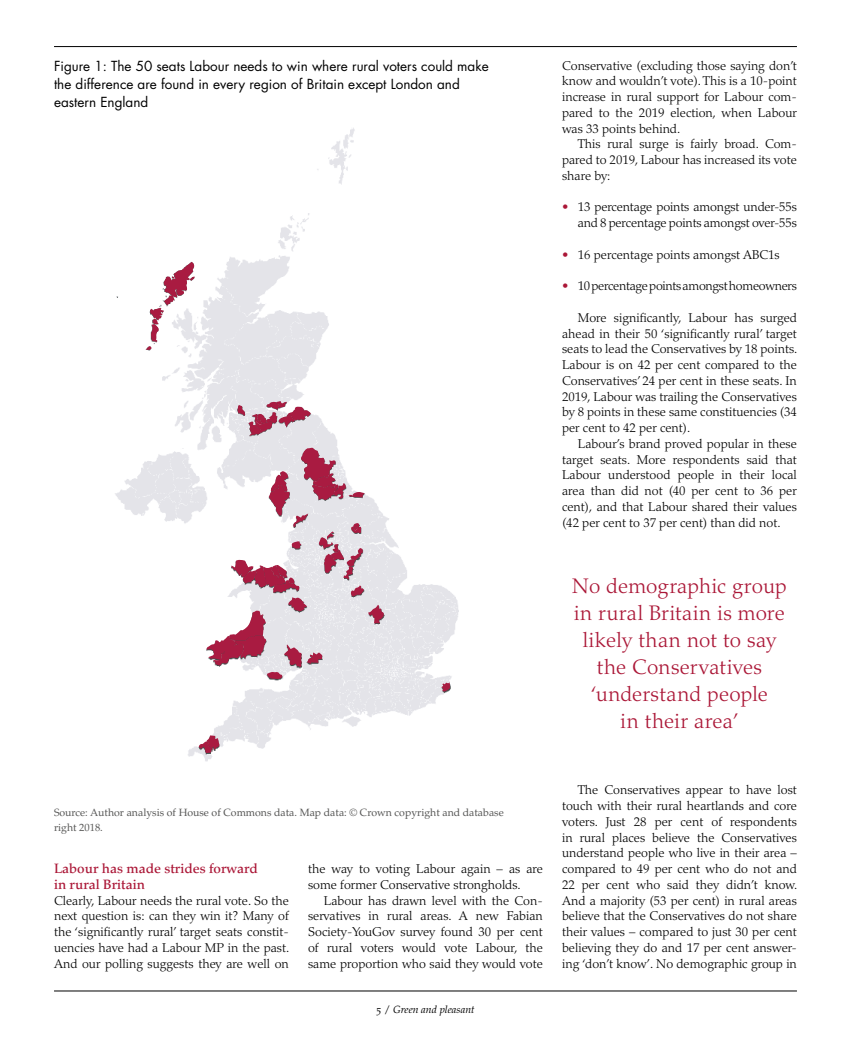
<style>
.page{position:relative;width:851px;height:1042px;background:#fff}
.page>*{position:absolute;margin:0;border:0;box-sizing:border-box;transform-origin:0 0}
.t1{font:300 21px/27px "Palatino LT Std";letter-spacing:.01em;color:#ab1737;text-align:center}
.t2{font:13.5px/18px "Futura Std";color:#000}
.t3{font:500 13.5px/15.8px "Palatino LT Std";color:#ab1737}
.t4{font:300 12.75px/15.8px "Palatino LT Std";color:#000;text-align:justify}
.t5{font:300 12.75px "Palatino LT Std";letter-spacing:-.025em;color:#000}
.t6{font:10.5px/15.8px "Palatino LT Std";color:#575756}
.t7{font:italic 10.5px "Palatino LT Std";color:#000}
.s1{color:#ab1737}
.s2{font-style:normal}
</style>
<div class="page">
<hr style="left:54px;top:46px;width:742px;height:1px;background:#000">
<hr style="left:54px;top:990px;width:742px;height:1px;background:#000">
<img style="left:115px;top:128px;width:344px;height:634px">
<svg style="left:199px;top:735px;width:21px;height:18px"></svg>
<svg style="left:441px;top:682px;width:9px;height:10px"></svg>
<svg style="left:146px;top:262px;width:49px;height:89px"></svg>
<svg style="left:237px;top:401px;width:74px;height:35px;background:#d0a7b5"></svg>
<svg style="left:206px;top:448px;width:178px;height:231px"></svg>
<p class="t2" style="left:54px;top:57px;width:436px">Figure 1: The 50 seats Labour needs to win where rural voters could make the difference are found in every region of Britain except London and eastern England</p>
<p class="t4" style="left:562px;top:58px;width:236px">Conservative (excluding those saying don’t know and wouldn’t vote). This is a 10-point increase in rural support for Labour com&shy;pared to the 2019 election, when Labour was 33 points behind.</p>
<p class="t4" style="left:562px;top:136px;width:236px;text-indent:16px">This rural surge is fairly broad. Com&shy;pared to 2019, Labour has increased its vote share by:</p>
<p class="t4" style="left:562px;top:199px;width:236px;text-align:right"><span class="s1">•</span> 13 percentage points amongst under-55s and 8 percentage points amongst over-55s</p>
<p class="t4" style="left:562px;top:247px;width:219px"><span class="s1">•</span> 16 percentage points amongst ABC1s</p>
<p class="t5" style="left:562px;top:278px;width:236px"><span class="s1">•</span> 10 percentage points amongst homeowners</p>
<p class="t4" style="left:562px;top:310px;width:237px;text-indent:16px">More significantly, Labour has surged ahead in their 50 ‘significantly rural’ target seats to lead the Conservatives by 18 points.<br>Labour is on 42 per cent compared to the Conservatives’ 24 per cent in these seats. In 2019, Labour was trailing the Conservatives by 8 points in these same constituencies (34 per cent to 42 per cent).</p>
<p class="t4" style="left:562px;top:436px;width:236px;text-indent:16px">Labour’s brand proved popular in these target seats. More respondents said that Labour understood people in their local area than did not (40 per cent to 36 per cent), and that Labour shared their values (42 per cent to 37 per cent) than did not.</p>
<h1 class="t1" style="left:572px;top:573px;width:216px">No demographic group in rural Britain is more likely than not to say the Conservatives ‘understand people<br>in their area’</h1>
<p class="t6" style="left:54px;top:804px;width:451px">Source: Author analysis of House of Commons data. Map data: © Crown copyright and database right 2018.</p>
<p class="t3" style="left:54px;top:861px;width:205px">Labour has made strides forward in rural Britain</p>
<p class="t4" style="left:54px;top:893px;width:237px">Clearly, Labour needs the rural vote. So the next question is: can they win it? Many of the ‘significantly rural’ target seats constit&shy;uencies have had a Labour MP in the past.<br>And our polling suggests they are well on</p>
<p class="t4" style="left:308px;top:861px;width:236px">the way to voting Labour again – as are some former Conservative strongholds.</p>
<p class="t4" style="left:308px;top:892px;width:236px;text-indent:16px">Labour has drawn level with the Con&shy;servatives in rural areas. A new Fabian Society-YouGov survey found 30 per cent of rural voters would vote Labour, the same proportion who said they would vote</p>
<p class="t7" style="left:376px;top:1004px;width:100px"><span class="s2">5 /</span> Green and pleasant</p>
<p class="t4" style="left:562px;top:782px;width:237px;text-indent:16px">The Conservatives appear to have lost touch with their rural heartlands and core voters. Just 28 per cent of respondents in rural places believe the Conservatives understand people who live in their area – compared to 49 per cent who do not and 22 per cent who said they didn’t know.<br>And a majority (53 per cent) in rural areas believe that the Conservatives do not share their values – compared to just 30 per cent believing they do and 17 per cent answer&shy;ing ‘don’t know’. No demographic group in</p>
</div>
